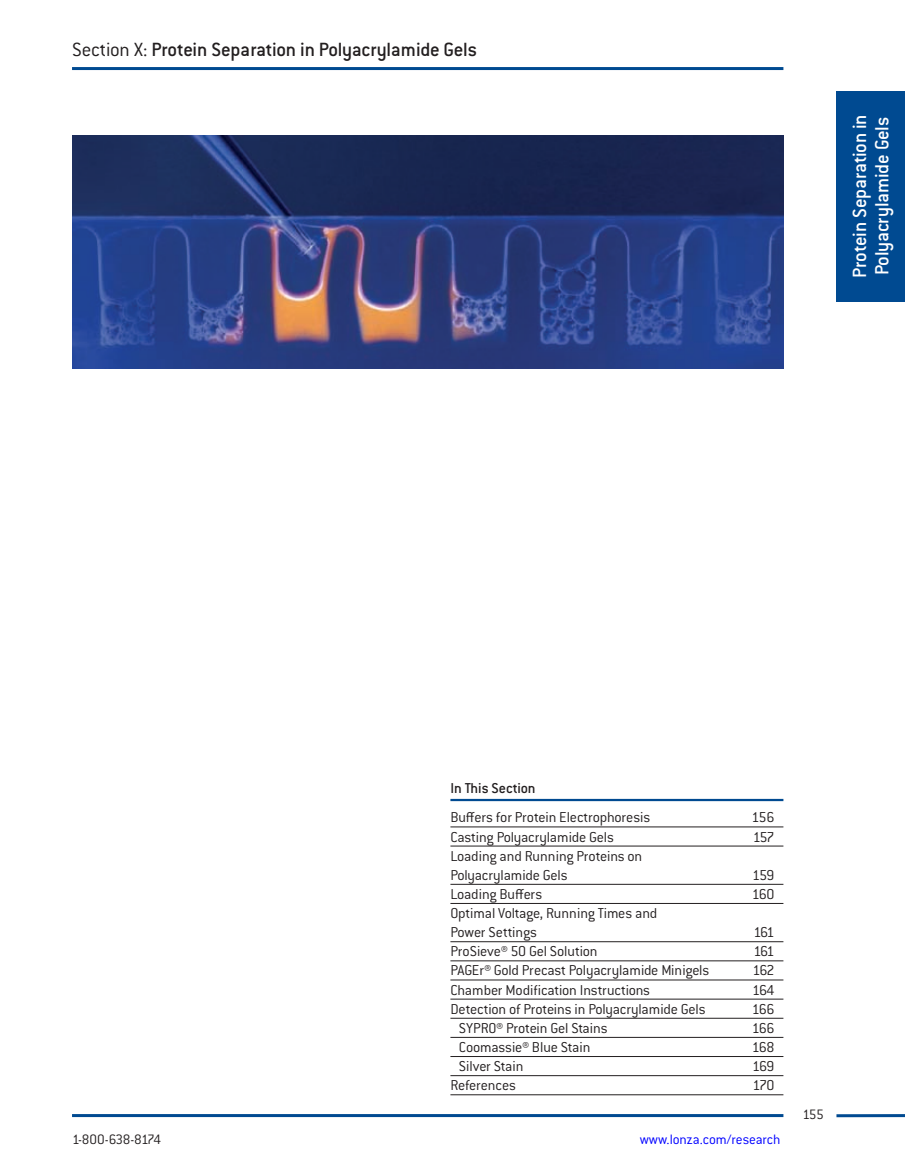
<style>
.page{position:relative;width:905px;height:1175px;background:#fff}
.page>*{position:absolute;margin:0;border:0;box-sizing:border-box;transform-origin:0 0}
.t1{font:500 21px "Conduit ITC Std";letter-spacing:-.015em;color:#231f20}
.t2{font:500 21px/22.5px "Conduit ITC Std";letter-spacing:-.015em;color:#fff}
.t3{font:300 15.75px/19px "Conduit ITC Std";letter-spacing:-.015em;color:#231f20}
.t4{font:500 15.75px "Conduit ITC Std";letter-spacing:-.005em;color:#231f20}
.t5{font:300 15.75px "Conduit ITC Std";letter-spacing:.005em;color:#231f20}
.t6{font:300 15px "Conduit ITC Std";letter-spacing:-.01em;color:#00f}
.t7{font:300 15px "Conduit ITC Std";letter-spacing:-.06em;color:#231f20}
.s1{font-weight:300}
</style>
<div class="page">
<hr style="left:836px;top:1114px;width:68px;height:3px;background:#004a91">
<hr style="left:72px;top:1114px;width:711px;height:3px;background:#004a91">
<div style="left:836px;top:91px;width:68px;height:210px;background:#004a91"></div>
<hr style="left:72px;top:67px;width:711px;height:3px;background:#004a91">
<img style="left:72px;top:135px;width:711px;height:234px">
<hr style="left:450px;top:799px;width:333px;height:2px;background:#004a91">
<hr style="left:450px;top:826px;width:333px;height:1px;background:#231f20">
<hr style="left:450px;top:845px;width:333px;height:1px;background:#231f20">
<hr style="left:450px;top:884px;width:333px;height:1px;background:#231f20">
<hr style="left:450px;top:903px;width:333px;height:1px;background:#231f20">
<hr style="left:450px;top:941px;width:333px;height:1px;background:#231f20">
<hr style="left:450px;top:960px;width:333px;height:1px;background:#231f20">
<hr style="left:450px;top:979px;width:333px;height:1px;background:#231f20">
<hr style="left:450px;top:998px;width:333px;height:1px;background:#231f20">
<hr style="left:450px;top:1018px;width:333px;height:1px;background:#231f20">
<hr style="left:450px;top:1037px;width:333px;height:1px;background:#231f20">
<hr style="left:450px;top:1056px;width:333px;height:1px;background:#231f20">
<hr style="left:450px;top:1075px;width:333px;height:1px;background:#231f20">
<hr style="left:450px;top:1094px;width:333px;height:1px;background:#231f20">
<h1 class="t1" style="left:72px;top:37px;width:406px"><span class="s1">Section X:</span> Protein Separation in Polyacrylamide Gels</h1>
<h1 class="t2" style="left:847px;top:278px;width:165px;rotate:-90deg">Protein Separation in<br>Polyacrylamide Gels</h1>
<p class="t4" style="left:450px;top:778px;width:87px">In This Section</p>
<p class="t3" style="left:450px;top:807px;width:202px">Buffers for Protein Electrophoresis</p>
<p class="t3" style="left:751px;top:807px;width:24px">156</p>
<p class="t3" style="left:450px;top:826px;width:165px">Casting Polyacrylamide Gels</p>
<p class="t3" style="left:752px;top:826px;width:23px">157</p>
<p class="t3" style="left:450px;top:845px;width:193px">Loading and Running Proteins on<br>Polyacrylamide Gels</p>
<p class="t3" style="left:752px;top:865px;width:24px">159</p>
<p class="t3" style="left:450px;top:884px;width:93px">Loading Buffers</p>
<p class="t3" style="left:751px;top:884px;width:24px">160</p>
<p class="t3" style="left:450px;top:903px;width:208px">Optimal Voltage, Running Times and<br>Power Settings</p>
<p class="t3" style="left:753px;top:922px;width:23px">161</p>
<p class="t3" style="left:450px;top:941px;width:149px">ProSieve® 50 Gel Solution</p>
<p class="t3" style="left:753px;top:941px;width:23px">161</p>
<p class="t3" style="left:450px;top:960px;width:260px">PAGEr® Gold Precast Polyacrylamide Minigels</p>
<p class="t3" style="left:752px;top:960px;width:24px">162</p>
<p class="t3" style="left:450px;top:979px;width:201px">Chamber Modification Instructions</p>
<p class="t3" style="left:752px;top:979px;width:24px">164</p>
<p class="t3" style="left:450px;top:998px;width:257px">Detection of Proteins in Polyacrylamide Gels</p>
<p class="t3" style="left:752px;top:998px;width:24px">166</p>
<p class="t3" style="left:459px;top:1018px;width:150px">SYPRO® Protein Gel Stains</p>
<p class="t3" style="left:752px;top:1018px;width:24px">166</p>
<p class="t3" style="left:459px;top:1037px;width:133px">Coomassie® Blue Stain</p>
<p class="t3" style="left:752px;top:1037px;width:24px">168</p>
<p class="t5" style="left:459px;top:1056px;width:66px">Silver Stain</p>
<p class="t3" style="left:752px;top:1056px;width:24px">169</p>
<p class="t3" style="left:450px;top:1075px;width:67px">References</p>
<p class="t3" style="left:752px;top:1075px;width:23px">170</p>
<p class="t7" style="left:72px;top:1130px;width:91px">1-800-638-8174</p>
<p class="t6" style="left:639px;top:1130px;width:142px">www.lonza.com/research</p>
<p class="t7" style="left:802px;top:1105px;width:23px">155</p>
</div>
